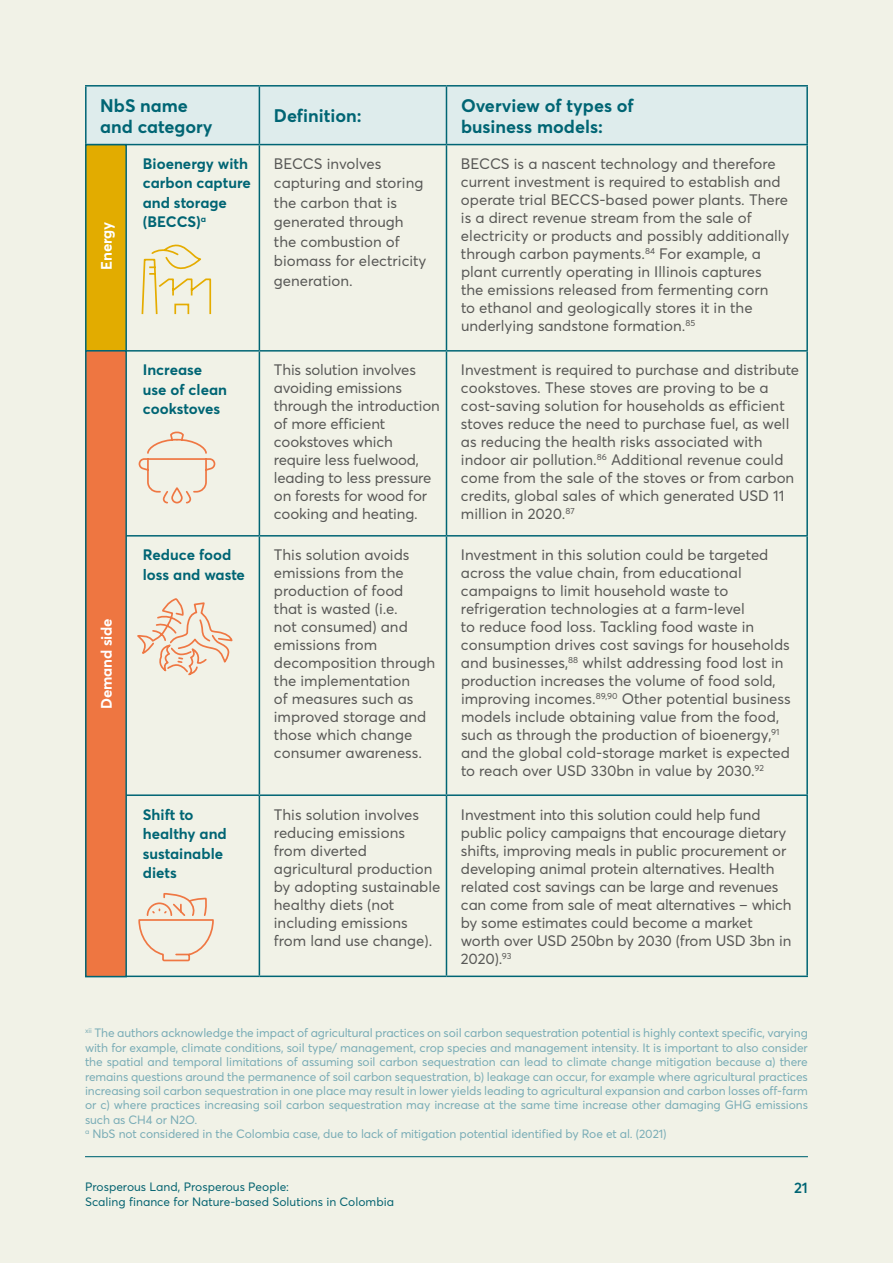
<style>
.page{position:relative;width:893px;height:1263px;background:#f1f2e7}
.page>*{position:absolute;margin:0;border:0;box-sizing:border-box;transform-origin:0 0}
.t1{font:700 18px/21px "Averta Std";color:#006574}
.t2{font:15px/18px "Averta Std";color:#585856}
.t3{font:700 15px/19.5px "Averta Std";color:#006574}
.t4{font:700 15px "Averta Std";letter-spacing:-.01em;color:#fff}
.t5{font:600 15px "Averta Std";color:#006574}
.t6{font:12px/14.4px "Averta Std";letter-spacing:-.01em;color:#79acb6}
.t7{font:12px/15px "Averta Std";color:#066471}
</style>
<div class="page">
<div style="left:87px;top:87px;width:719px;height:57px;background:#deecec"></div>
<hr style="left:259px;top:85px;width:187px;height:2px;background:#006574">
<hr style="left:446px;top:85px;width:362px;height:2px;background:#006574">
<hr style="left:446px;top:87px;width:1px;height:57px;background:#006574">
<hr style="left:806px;top:87px;width:2px;height:57px;background:#006574">
<hr style="left:259px;top:144px;width:187px;height:1px;background:#006574">
<hr style="left:446px;top:144px;width:362px;height:1px;background:#006574">
<hr style="left:446px;top:145px;width:1px;height:205px;background:#006574">
<hr style="left:806px;top:145px;width:2px;height:205px;background:#006574">
<hr style="left:259px;top:350px;width:187px;height:2px;background:#006574">
<hr style="left:446px;top:350px;width:362px;height:2px;background:#006574">
<hr style="left:446px;top:352px;width:1px;height:183px;background:#006574">
<hr style="left:806px;top:352px;width:2px;height:183px;background:#006574">
<hr style="left:259px;top:535px;width:187px;height:1px;background:#006574">
<hr style="left:446px;top:535px;width:362px;height:1px;background:#006574">
<hr style="left:446px;top:536px;width:1px;height:258px;background:#006574">
<hr style="left:806px;top:536px;width:2px;height:258px;background:#006574">
<hr style="left:259px;top:794px;width:187px;height:2px;background:#006574">
<hr style="left:446px;top:794px;width:362px;height:2px;background:#006574">
<hr style="left:446px;top:796px;width:1px;height:179px;background:#006574">
<hr style="left:806px;top:796px;width:2px;height:179px;background:#006574">
<hr style="left:259px;top:975px;width:187px;height:2px;background:#006574">
<hr style="left:446px;top:975px;width:362px;height:2px;background:#006574">
<hr style="left:85px;top:144px;width:174px;height:1px;background:#006574">
<hr style="left:85px;top:85px;width:174px;height:2px;background:#006574">
<hr style="left:85px;top:87px;width:2px;height:57px;background:#006574">
<hr style="left:259px;top:87px;width:1px;height:57px;background:#006574">
<hr style="left:259px;top:145px;width:1px;height:205px;background:#006574">
<hr style="left:85px;top:350px;width:174px;height:2px;background:#006574">
<hr style="left:259px;top:352px;width:1px;height:183px;background:#006574">
<hr style="left:85px;top:535px;width:174px;height:1px;background:#006574">
<hr style="left:259px;top:536px;width:1px;height:258px;background:#006574">
<hr style="left:85px;top:794px;width:174px;height:2px;background:#006574">
<hr style="left:259px;top:796px;width:1px;height:179px;background:#006574">
<hr style="left:85px;top:975px;width:174px;height:2px;background:#006574">
<div style="left:86px;top:145px;width:40px;height:206px;background:#e2ac00"></div>
<div style="left:85px;top:144px;width:42px;height:208px;border:2px solid #006574"></div>
<div style="left:86px;top:351px;width:40px;height:625px;background:#ee7641"></div>
<div style="left:85px;top:350px;width:42px;height:627px;border:2px solid #006574"></div>
<svg style="left:137px;top:599px;width:96px;height:77px"></svg>
<svg style="left:138px;top:893px;width:76px;height:69px"></svg>
<svg style="left:141px;top:244px;width:71px;height:71px"></svg>
<svg style="left:138px;top:431px;width:78px;height:73px"></svg>
<hr style="left:85px;top:1156px;width:723px;height:1px;background:#006574">
<p class="t1" style="left:100px;top:95px;width:114px">NbS name and category</p>
<p class="t1" style="left:274px;top:105px;width:89px">Definition:</p>
<p class="t1" style="left:461px;top:95px;width:174px">Overview of types of business models:</p>
<p class="t3" style="left:143px;top:154px;width:110px">Bioenergy with carbon capture and storage (BECCS)<sup>a</sup></p>
<p class="t2" style="left:274px;top:154px;width:154px;line-height:19.5px">BECCS involves capturing and storing the carbon that is generated through the combustion of biomass for electricity generation.</p>
<p class="t2" style="left:461px;top:154px;width:330px">BECCS is a nascent technology and therefore current investment is required to establish and operate trial BECCS-based power plants. There is a direct revenue stream from the sale of electricity or products and possibly additionally through carbon payments.<sup>84</sup> For example, a plant currently operating in Illinois captures<br>the emissions released from fermenting corn<br>to ethanol and geologically stores it in the underlying sandstone formation.<sup>85</sup></p>
<p class="t3" style="left:143px;top:360px;width:86px">Increase use of clean cookstoves</p>
<p class="t2" style="left:274px;top:361px;width:168px">This solution involves avoiding emissions through the introduction of more efficient cookstoves which require less fuelwood, leading to less pressure on forests for wood for cooking and heating.</p>
<p class="t2" style="left:461px;top:361px;width:340px">Investment is required to purchase and distribute cookstoves. These stoves are proving to be a cost-saving solution for households as efficient stoves reduce the need to purchase fuel, as well as reducing the health risks associated with indoor air pollution.<sup>86</sup> Additional revenue could come from the sale of the stoves or from carbon credits, global sales of which generated USD 11 million in 2020.<sup>87</sup></p>
<p class="t3" style="left:143px;top:545px;width:104px">Reduce food loss and waste</p>
<p class="t2" style="left:274px;top:546px;width:163px">This solution avoids emissions from the production of food that is wasted (i.e.<br>not consumed) and emissions from decomposition through the implementation<br>of measures such as improved storage and those which change consumer awareness.</p>
<p class="t2" style="left:461px;top:546px;width:331px">Investment in this solution could be targeted across the value chain, from educational campaigns to limit household waste to refrigeration technologies at a farm-level<br>to reduce food loss. Tackling food waste in consumption drives cost savings for households and businesses,<sup>88</sup> whilst addressing food lost in production increases the volume of food sold, improving incomes.<sup>89,90</sup> Other potential business models include obtaining value from the food, such as through the production of bioenergy,<sup>91 </sup>and the global cold-storage market is expected to reach over USD 330bn in value by 2030.<sup>92</sup></p>
<p class="t3" style="left:143px;top:804px;width:86px">Shift to healthy and sustainable diets</p>
<p class="t2" style="left:274px;top:805px;width:168px">This solution involves reducing emissions from diverted agricultural production by adopting sustainable healthy diets (not including emissions from land use change).</p>
<p class="t2" style="left:461px;top:805px;width:332px">Investment into this solution could help fund public policy campaigns that encourage dietary shifts, improving meals in public procurement or developing animal protein alternatives. Health related cost savings can be large and revenues can come from sale of meat alternatives – which by some estimates could become a market worth over USD 250bn by 2030 (from USD 3bn in 2020).<sup>93</sup></p>
<p class="t4" style="left:97px;top:270px;width:50px;rotate:-90deg">Energy</p>
<p class="t4" style="left:97px;top:709px;width:92px;rotate:-90deg">Demand side</p>
<p class="t6" style="left:85px;top:1026px;width:724px"><sup>xii</sup> The authors acknowledge the impact of agricultural practices on soil carbon sequestration potential is highly context specific, varying with for example, climate conditions, soil type/ management, crop species and management intensity. It is important to also consider the spatial and temporal limitations of assuming soil carbon sequestration can lead to climate change mitigation because a) there remains questions around the permanence of soil carbon sequestration, b) leakage can occur, for example where agricultural practices increasing soil carbon sequestration in one place may result in lower yields leading to agricultural expansion and carbon losses off-farm or c) where practices increasing soil carbon sequestration may increase at the same time increase other damaging GHG emissions such as CH4 or N2O.<br><sup>a</sup> NbS not considered in the Colombia case, due to lack of mitigation potential identified by Roe et al. (2021)</p>
<p class="t7" style="left:85px;top:1179px;width:310px">Prosperous Land, Prosperous People:<br>Scaling finance for Nature-based Solutions in Colombia</p>
<p class="t5" style="left:794px;top:1178px;width:15px">21</p>
</div>
